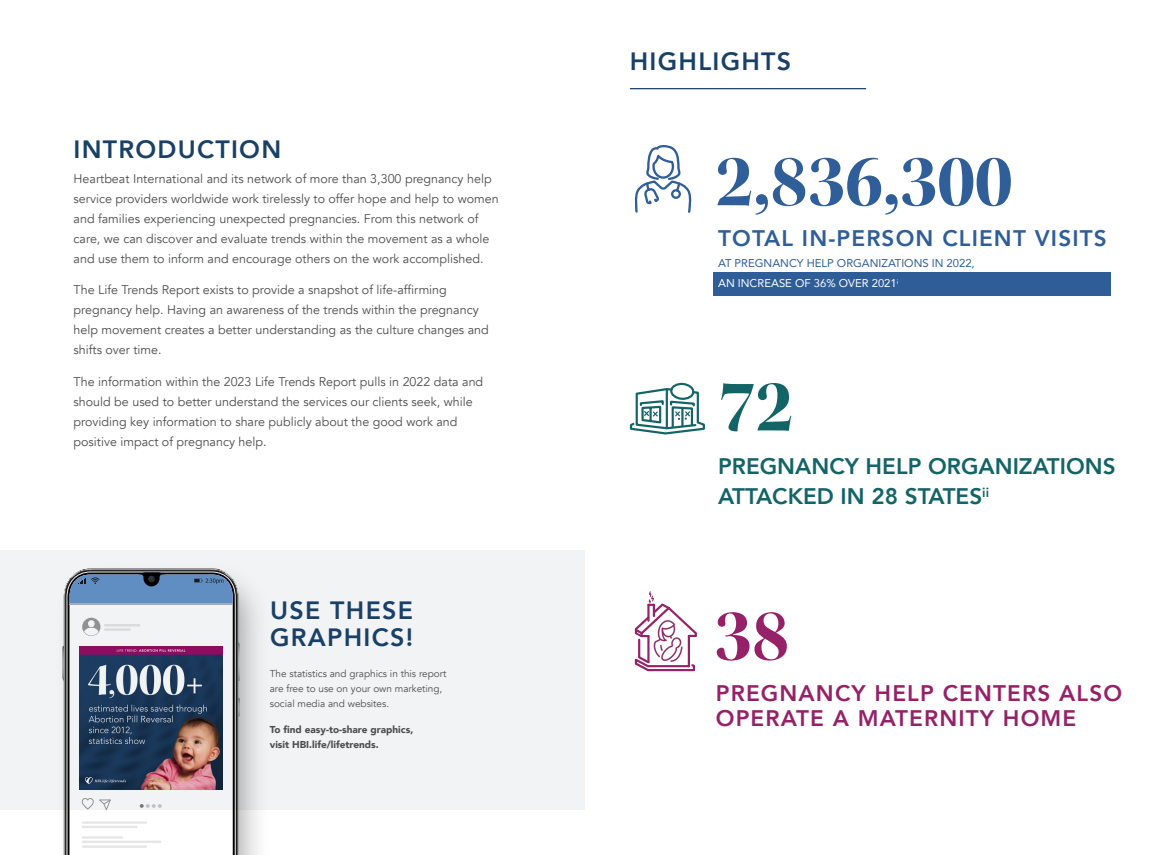
<style>
.page{position:relative;width:1170px;height:855px;background:#fff}
.page>*{position:absolute;margin:0;border:0;box-sizing:border-box;transform-origin:0 0}
.Paragraph{font:75px "Kepler Std Bold Disp";color:#2f5e98}
.Stat_words{font:75px "Kepler Std Bold Disp";color:#136467}
.Stat_words-2{font:75px "Kepler Std Bold Disp";color:#952168}
.t1{font:800 25px/27.5px "Avenir";letter-spacing:.05em;color:#194067}
.Stat_words-3{font:800 22.5px/30px "Avenir";color:#136467}
.t2{font:800 22.5px/25px "Avenir";letter-spacing:.05em;color:#952168}
.t3{font:800 22.5px "Avenir";letter-spacing:.05em;color:#2f5e98}
.Paragraph-2{font:12.5px/20px "Avenir";color:#4b4c4d}
.Paragraph_Style_1{font:11.25px "Avenir";color:#2f5e98}
.Paragraph_Style_1-2{font:11.25px "Avenir";color:#fff}
.Paragraph-3{font:10px/15px "Avenir";color:#4b4c4d}
.Paragraph-4{font:900 10px/15px "Avenir";color:#4b4c4d}
</style>
<div class="page">
<div style="left:0;top:550px;width:585px;height:260px;background:#f2f3f4"></div>
<img style="left:63px;top:568px;width:195px;height:287px">
<svg style="left:238px;top:642px;width:2px;height:39px"></svg>
<svg style="left:238px;top:698px;width:2px;height:19px"></svg>
<svg style="left:62px;top:646px;width:2px;height:35px"></svg>
<svg style="left:64px;top:569px;width:174px;height:286px"></svg>
<svg style="left:67px;top:572px;width:168px;height:283px"></svg>
<svg style="left:69px;top:605px;width:164px;height:250px"></svg>
<hr style="left:69px;top:604px;width:164px;height:1px;background:#b3b3b3">
<svg style="left:69px;top:569px;width:164px;height:35px"></svg>
<svg style="left:82px;top:618px;width:18px;height:18px"></svg>
<div style="left:88px;top:620px;width:7px;height:7px;background:#f2f3f4;border-radius:50%"></div>
<svg style="left:83px;top:628px;width:17px;height:8px"></svg>
<hr style="left:104px;top:624px;width:36px;height:2px;background:#e6e6e6">
<hr style="left:104px;top:628px;width:27px;height:3px;background:#e6e6e6">
<hr style="left:82px;top:821px;width:65px;height:3px;background:#e6e6e6">
<hr style="left:82px;top:826px;width:56px;height:2px;background:#e6e6e6">
<hr style="left:82px;top:836px;width:41px;height:3px;background:#e6e6e6">
<hr style="left:82px;top:841px;width:80px;height:2px;background:#e6e6e6">
<hr style="left:82px;top:845px;width:65px;height:3px;background:#e6e6e6">
<svg style="left:140px;top:804px;width:22px;height:4px"></svg>
<svg style="left:81px;top:798px;width:30px;height:12px"></svg>
<img style="left:80px;top:647px;width:142px;height:142px">
<hr style="left:630px;top:88px;width:236px;height:1px;background:#194067">
<div style="left:713px;top:272px;width:398px;height:23px;background:#2f5d98"></div>
<svg style="left:634px;top:145px;width:58px;height:68px"></svg>
<svg style="left:629px;top:382px;width:76px;height:53px"></svg>
<svg style="left:634px;top:591px;width:63px;height:81px"></svg>
<p class="t1" style="left:74px;top:135px;width:209px">INTRODUCTION</p>
<p class="Paragraph-2" style="left:74px;top:169px;width:427px">Heartbeat International and its network of more than 3,300 pregnancy help service providers worldwide work tirelessly to offer hope and help to women and families experiencing unexpected pregnancies. From this network of care, we can discover and evaluate trends within the movement as a whole and use them to inform and encourage others on the work accomplished.</p>
<p class="Paragraph-2" style="left:74px;top:280px;width:417px">The Life Trends Report exists to provide a snapshot of life-affirming pregnancy help. Having an awareness of the trends within the pregnancy help movement creates a better understanding as the culture changes and shifts over time.</p>
<p class="Paragraph-2" style="left:74px;top:372px;width:411px">The information within the 2023 Life Trends Report pulls in 2022 data and should be used to better understand the services our clients seek, while providing key information to share publicly about the good work and positive impact of pregnancy help.</p>
<p class="t1" style="left:270px;top:597px;width:144px">USE THESE<br>GRAPHICS!</p>
<p class="Paragraph-3" style="left:270px;top:666px;width:178px">The statistics and graphics in this report are free to use on your own marketing, social media and websites.</p>
<p class="Paragraph-4" style="left:270px;top:722px;width:145px">To find easy-to-share graphics, visit HBI.life/lifetrends.</p>
<p class="t1" style="left:630px;top:48px;width:163px">HIGHLIGHTS</p>
<p class="Paragraph" style="left:716px;top:139px;width:298px">2,836,300</p>
<p class="t3" style="left:718px;top:221px;width:390px">TOTAL IN-PERSON CLIENT VISITS</p>
<p class="Paragraph_Style_1" style="left:718px;top:254px;width:258px">AT PREGNANCY HELP ORGANIZATIONS IN 2022,</p>
<p class="Paragraph_Style_1-2" style="left:718px;top:274px;width:182px">AN INCREASE OF 36% OVER 2021<sup>i</sup></p>
<p class="Stat_words" style="left:718px;top:364px;width:76px">72</p>
<p class="Stat_words-3" style="left:718px;top:451px;width:399px">PREGNANCY HELP ORGANIZATIONS<br>ATTACKED IN 28 STATES<sup>ii</sup></p>
<p class="Stat_words-2" style="left:714px;top:593px;width:76px">38</p>
<p class="t2" style="left:716px;top:681px;width:408px">PREGNANCY HELP CENTERS ALSO<br>OPERATE A MATERNITY HOME</p>
</div>
